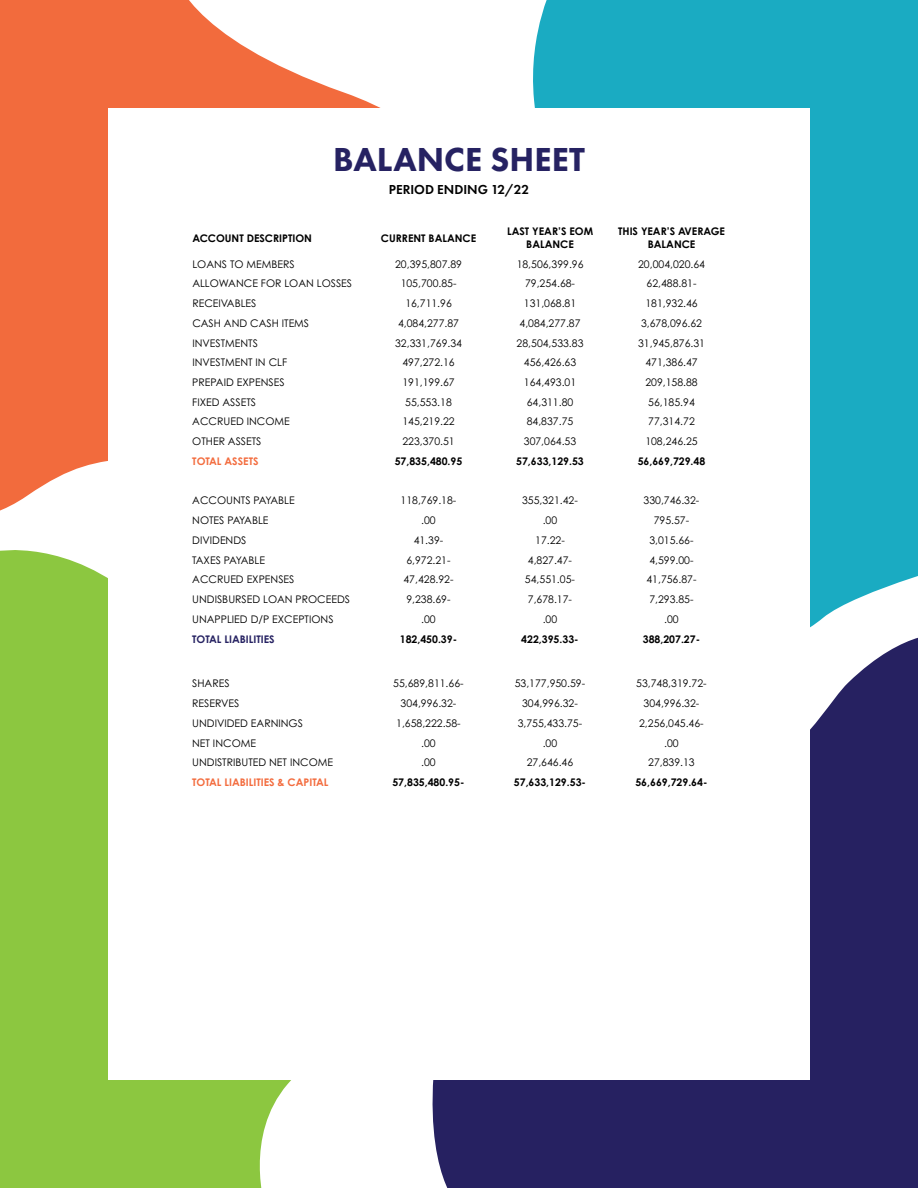
<style>
.page{position:relative;width:918px;height:1188px;background:#fff}
.page>*{position:absolute;margin:0;border:0;box-sizing:border-box;transform-origin:0 0}
.t1{font:800 34.5px "Futura PT";color:#262262}
.t2{font:600 13.5px "Futura PT";color:#000}
.t3{font:10.5px "Century Gothic Pro";color:#000}
.t4{font:700 10.5px/12.6px "Century Gothic Pro";color:#000;text-align:center}
.t5{font:700 10.5px "Century Gothic Pro";color:#f36c3e}
.t6{font:700 10.5px "Century Gothic Pro";color:#262262}
</style>
<div class="page">
<svg style="left:0;top:0;width:381px;height:511px;fill:#f26b3d"></svg>
<div style="left:533px;top:0;width:385px;height:627px;background:#1aabc2"></div>
<div style="left:485px;top:627px;width:433px;height:561px;background:#262161"></div>
<svg style="left:0;top:550px;width:485px;height:638px;fill:#8cc740"></svg>
<div style="left:108px;top:108px;width:702px;height:972px;background:#fff"></div>
<h2 class="t1" style="left:333px;top:138px;width:253px">BALANCE SHEET</h2>
<h3 class="t2" style="left:389px;top:181px;width:142px">PERIOD ENDING 12/22</h3>
<p class="t4" style="left:192px;top:231px;width:121px">ACCOUNT DESCRIPTION</p>
<p class="t4" style="left:381px;top:231px;width:97px">CURRENT BALANCE</p>
<p class="t4" style="left:507px;top:225px;width:88px">LAST YEAR’S EOM<br>BALANCE</p>
<p class="t4" style="left:618px;top:225px;width:108px">THIS YEAR’S AVERAGE<br>BALANCE</p>
<p class="t3" style="left:192px;top:257px;width:104px">LOANS TO MEMBERS</p>
<p class="t3" style="left:395px;top:257px;width:68px">20,395,807.89</p>
<p class="t3" style="left:517px;top:257px;width:68px">18,506,399.96</p>
<p class="t3" style="left:638px;top:257px;width:68px">20,004,020.64</p>
<p class="t3" style="left:192px;top:277px;width:161px">ALLOWANCE FOR LOAN LOSSES</p>
<p class="t3" style="left:401px;top:277px;width:57px">105,700.85-</p>
<p class="t3" style="left:525px;top:277px;width:52px">79,254.68-</p>
<p class="t3" style="left:647px;top:277px;width:52px">62,488.81-</p>
<p class="t3" style="left:192px;top:297px;width:66px">RECEIVABLES</p>
<p class="t3" style="left:405px;top:297px;width:48px">16,711.96</p>
<p class="t3" style="left:524px;top:297px;width:54px">131,068.81</p>
<p class="t3" style="left:645px;top:297px;width:54px">181,932.46</p>
<p class="t3" style="left:192px;top:317px;width:118px">CASH AND CASH ITEMS</p>
<p class="t3" style="left:398px;top:317px;width:63px">4,084,277.87</p>
<p class="t3" style="left:520px;top:317px;width:63px">4,084,277.87</p>
<p class="t3" style="left:641px;top:317px;width:63px">3,678,096.62</p>
<p class="t3" style="left:192px;top:336px;width:67px">INVESTMENTS</p>
<p class="t3" style="left:395px;top:336px;width:68px">32,331,769.34</p>
<p class="t3" style="left:517px;top:336px;width:68px">28,504,533.83</p>
<p class="t3" style="left:638px;top:336px;width:68px">31,945,876.31</p>
<p class="t3" style="left:192px;top:356px;width:96px">INVESTMENT IN CLF</p>
<p class="t3" style="left:402px;top:356px;width:54px">497,272.16</p>
<p class="t3" style="left:524px;top:356px;width:54px">456,426.63</p>
<p class="t3" style="left:645px;top:356px;width:54px">471,386.47</p>
<p class="t3" style="left:192px;top:376px;width:94px">PREPAID EXPENSES</p>
<p class="t3" style="left:402px;top:376px;width:54px">191,199.67</p>
<p class="t3" style="left:524px;top:376px;width:54px">164,493.01</p>
<p class="t3" style="left:645px;top:376px;width:54px">209,158.88</p>
<p class="t3" style="left:192px;top:396px;width:65px">FIXED ASSETS</p>
<p class="t3" style="left:405px;top:396px;width:48px">55,553.18</p>
<p class="t3" style="left:527px;top:396px;width:48px">64,311.80</p>
<p class="t3" style="left:648px;top:396px;width:48px">56,185.94</p>
<p class="t3" style="left:192px;top:415px;width:99px">ACCRUED INCOME</p>
<p class="t3" style="left:402px;top:415px;width:54px">145,219.22</p>
<p class="t3" style="left:527px;top:415px;width:48px">84,837.75</p>
<p class="t3" style="left:648px;top:415px;width:48px">77,314.72</p>
<p class="t3" style="left:192px;top:435px;width:71px">OTHER ASSETS</p>
<p class="t3" style="left:402px;top:435px;width:54px">223,370.51</p>
<p class="t3" style="left:524px;top:435px;width:54px">307,064.53</p>
<p class="t3" style="left:645px;top:435px;width:54px">108,246.25</p>
<p class="t5" style="left:192px;top:455px;width:68px">TOTAL ASSETS</p>
<p class="t4" style="left:395px;top:455px;width:69px">57,835,480.95</p>
<p class="t4" style="left:516px;top:455px;width:69px">57,633,129.53</p>
<p class="t4" style="left:638px;top:455px;width:69px">56,669,729.48</p>
<p class="t3" style="left:192px;top:494px;width:104px">ACCOUNTS PAYABLE</p>
<p class="t3" style="left:401px;top:494px;width:57px">118,769.18-</p>
<p class="t3" style="left:522px;top:494px;width:57px">355,321.42-</p>
<p class="t3" style="left:644px;top:494px;width:57px">330,746.32-</p>
<p class="t3" style="left:192px;top:514px;width:78px">NOTES PAYABLE</p>
<p class="t3" style="left:421px;top:514px;width:16px">.00</p>
<p class="t3" style="left:543px;top:514px;width:16px">.00</p>
<p class="t3" style="left:654px;top:514px;width:37px">795.57-</p>
<p class="t3" style="left:192px;top:534px;width:56px">DIVIDENDS</p>
<p class="t3" style="left:414px;top:534px;width:31px">41.39-</p>
<p class="t3" style="left:535px;top:534px;width:31px">17.22-</p>
<p class="t3" style="left:649px;top:534px;width:46px">3,015.66-</p>
<p class="t3" style="left:192px;top:553px;width:74px">TAXES PAYABLE</p>
<p class="t3" style="left:406px;top:553px;width:46px">6,972.21-</p>
<p class="t3" style="left:528px;top:553px;width:46px">4,827.47-</p>
<p class="t3" style="left:649px;top:553px;width:46px">4,599.00-</p>
<p class="t3" style="left:192px;top:573px;width:104px">ACCRUED EXPENSES</p>
<p class="t3" style="left:403px;top:573px;width:52px">47,428.92-</p>
<p class="t3" style="left:525px;top:573px;width:52px">54,551.05-</p>
<p class="t3" style="left:646px;top:573px;width:52px">41,756.87-</p>
<p class="t3" style="left:192px;top:593px;width:159px">UNDISBURSED LOAN PROCEEDS</p>
<p class="t3" style="left:406px;top:593px;width:46px">9,238.69-</p>
<p class="t3" style="left:528px;top:593px;width:46px">7,678.17-</p>
<p class="t3" style="left:649px;top:593px;width:46px">7,293.85-</p>
<p class="t3" style="left:192px;top:613px;width:143px">UNAPPLIED D/P EXCEPTIONS</p>
<p class="t3" style="left:421px;top:613px;width:16px">.00</p>
<p class="t3" style="left:543px;top:613px;width:16px">.00</p>
<p class="t3" style="left:664px;top:613px;width:16px">.00</p>
<p class="t6" style="left:192px;top:632px;width:84px">TOTAL LIABILITIES</p>
<p class="t4" style="left:400px;top:632px;width:59px">182,450.39-</p>
<p class="t4" style="left:521px;top:632px;width:59px">422,395.33-</p>
<p class="t4" style="left:643px;top:632px;width:59px">388,207.27-</p>
<p class="t3" style="left:192px;top:677px;width:39px">SHARES</p>
<p class="t3" style="left:393px;top:677px;width:72px">55,689,811.66-</p>
<p class="t3" style="left:515px;top:677px;width:72px">53,177,950.59-</p>
<p class="t3" style="left:636px;top:677px;width:72px">53,748,319.72-</p>
<p class="t3" style="left:192px;top:697px;width:49px">RESERVES</p>
<p class="t3" style="left:401px;top:697px;width:57px">304,996.32-</p>
<p class="t3" style="left:522px;top:697px;width:57px">304,996.32-</p>
<p class="t3" style="left:644px;top:697px;width:57px">304,996.32-</p>
<p class="t3" style="left:192px;top:717px;width:112px">UNDIVIDED EARNINGS</p>
<p class="t3" style="left:396px;top:717px;width:66px">1,658,222.58-</p>
<p class="t3" style="left:518px;top:717px;width:66px">3,755,433.75-</p>
<p class="t3" style="left:639px;top:717px;width:66px">2,256,045.46-</p>
<p class="t3" style="left:192px;top:736px;width:65px">NET INCOME</p>
<p class="t3" style="left:421px;top:736px;width:16px">.00</p>
<p class="t3" style="left:543px;top:736px;width:16px">.00</p>
<p class="t3" style="left:664px;top:736px;width:16px">.00</p>
<p class="t3" style="left:192px;top:756px;width:142px">UNDISTRIBUTED NET INCOME</p>
<p class="t3" style="left:421px;top:756px;width:16px">.00</p>
<p class="t3" style="left:527px;top:756px;width:48px">27,646.46</p>
<p class="t3" style="left:648px;top:756px;width:48px">27,839.13</p>
<p class="t5" style="left:192px;top:776px;width:138px">TOTAL LIABILITIES &amp; CAPITAL</p>
<p class="t4" style="left:392px;top:776px;width:74px">57,835,480.95-</p>
<p class="t4" style="left:514px;top:776px;width:74px">57,633,129.53-</p>
<p class="t4" style="left:635px;top:776px;width:74px">56,669,729.64-</p>
</div>
